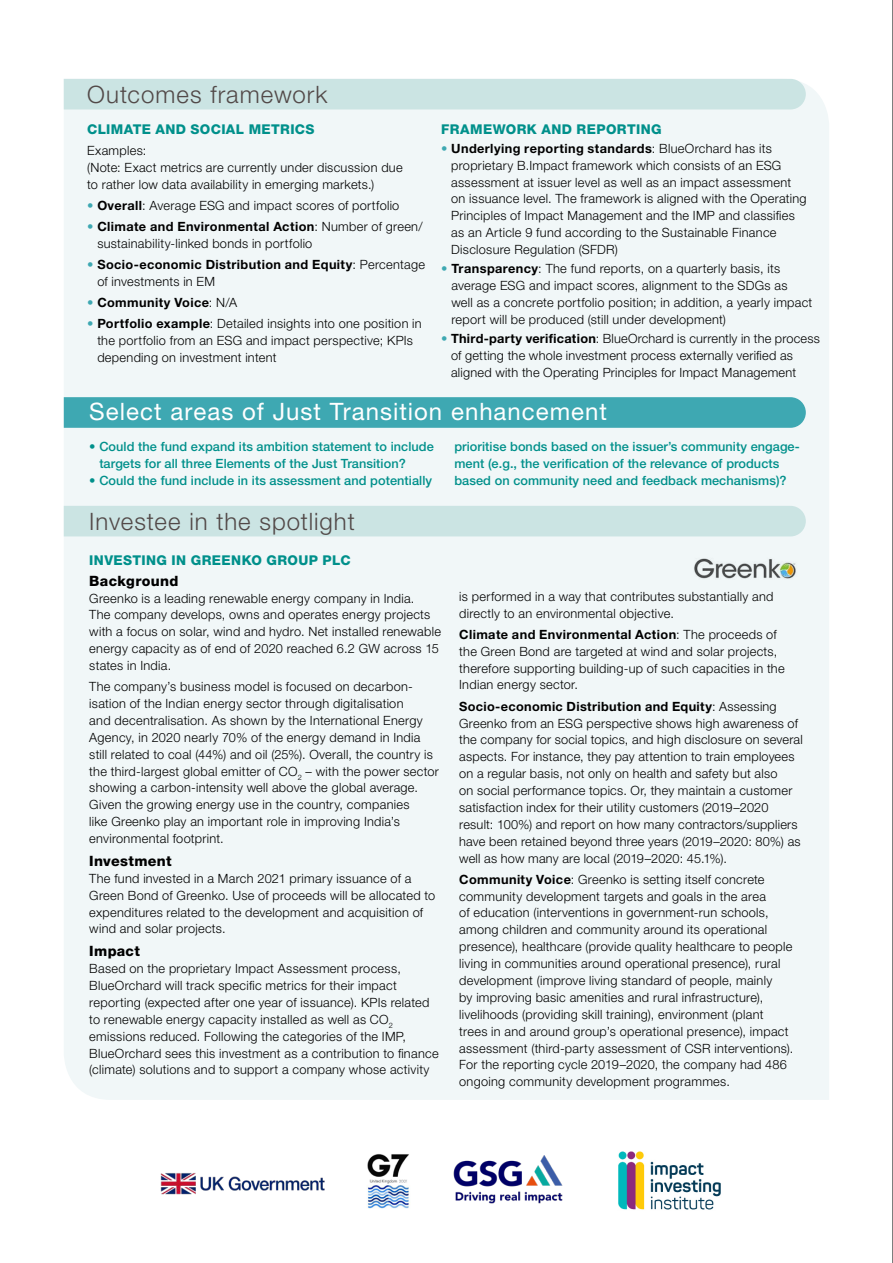
<style>
.page{position:relative;width:893px;height:1263px;background:#fff}
.page>*{position:absolute;margin:0;border:0;box-sizing:border-box;transform-origin:0 0}
.t1{font:300 24px "Helvetica Neue LT Std";letter-spacing:.04em;color:#524948}
.t2{font:24px "Helvetica Neue LT Std";letter-spacing:.04em;color:#fff}
.t3{font:800 14.25px "Helvetica Neue LT Std";letter-spacing:.025em;color:#000}
.t4{font:800 13.5px "Helvetica Neue LT Std";letter-spacing:.03em;color:#00908b}
.t5{font:300 12.75px/17px "Helvetica Neue LT Std";letter-spacing:.02em;color:#000}
.t6{font:500 12.75px/17px "Helvetica Neue LT Std";letter-spacing:.005em;color:#00908b}
.t7{font:700 12.75px/17px "Helvetica Neue LT Std";letter-spacing:.03em;color:#000}
.s1{color:#3ea8b2}
.s2{font-weight:700}
.s3{font-weight:300;color:#3ea8b2}
.s4{font-weight:300}
</style>
<div class="page">
<div style="left:64px;top:85px;width:765px;height:1015px;background:#f1f7f8"></div>
<div style="left:64px;top:397px;width:742px;height:31px;background:#3ea8b2"></div>
<hr style="left:892px;top:0;width:1px;height:1263px;background:#000">
<div style="left:64px;top:506px;width:742px;height:30px;background:#cbe4e3"></div>
<div style="left:64px;top:79px;width:742px;height:30px;background:#cbe4e3"></div>
<img style="left:693px;top:556px;width:105px;height:23px">
<img style="left:160px;top:1173px;width:165px;height:22px">
<img style="left:367px;top:1154px;width:42px;height:55px">
<img style="left:453px;top:1155px;width:110px;height:49px">
<img style="left:618px;top:1151px;width:103px;height:59px">
<h1 class="t1" style="left:87px;top:79px;width:242px">Outcomes framework</h1>
<p class="t4" style="left:87px;top:121px;width:229px">CLIMATE AND SOCIAL METRICS</p>
<p class="t5" style="left:87px;top:142px;width:317px">Examples:<br>(Note: Exact metrics are currently under discussion due to rather low data availability in emerging markets.)</p>
<p class="t5" style="left:87px;top:197px;width:314px"><span class="s1">•</span> <span class="s2">Overall</span>: Average ESG and impact scores of portfolio</p>
<p class="t5" style="left:97px;top:218px;width:327px;text-indent:-10px"><span class="s1">•</span> <span class="s2">Climate and Environmental Action</span>: Number of green/ sustainability-linked bonds in portfolio</p>
<p class="t7" style="left:97px;top:256px;width:329px;text-indent:-10px"><span class="s3">•</span> Socio-economic Distribution and Equity<span class="s4">: Percentage of investments in EM</span></p>
<p class="t7" style="left:87px;top:294px;width:152px"><span class="s3">•</span> Community Voice<span class="s4">: N/A</span></p>
<p class="t5" style="left:97px;top:315px;width:326px;text-indent:-10px"><span class="s1">•</span> <span class="s2">Portfolio example</span>: Detailed insights into one position in the portfolio from an ESG and impact perspective; KPIs depending on investment intent</p>
<p class="t4" style="left:441px;top:121px;width:222px">FRAMEWORK AND REPORTING</p>
<p class="t5" style="left:451px;top:140px;width:357px;text-indent:-10px"><span class="s1">•</span> <span class="s2">Underlying reporting standards</span>: BlueOrchard has its proprietary B.Impact framework which consists of an ESG assessment at issuer level as well as an impact assessment on issuance level. The framework is aligned with the Operating Principles of Impact Management and the IMP and classifies as an Article 9 fund according to the Sustainable Finance Disclosure Regulation (SFDR)</p>
<p class="t5" style="left:451px;top:260px;width:362px;text-indent:-10px"><span class="s1">•</span> <span class="s2">Transparency</span>: The fund reports, on a quarterly basis, its average ESG and impact scores, alignment to the SDGs as<br>well as a concrete portfolio position; in addition, a yearly impact report will be produced (still under development)</p>
<p class="t5" style="left:451px;top:329px;width:370px;text-indent:-10px"><span class="s1">•</span> <span class="s2">Third-party verification</span>: BlueOrchard is currently in the process of getting the whole investment process externally verified as aligned with the Operating Principles for Impact Management</p>
<h1 class="t2" style="left:89px;top:397px;width:519px">Select areas of Just Transition enhancement</h1>
<p class="t6" style="left:99px;top:438px;width:336px;text-indent:-10px">• Could the fund expand its ambition statement to include targets for all three Elements of the Just Transition?</p>
<p class="t6" style="left:89px;top:472px;width:344px">• Could the fund include in its assessment and potentially</p>
<p class="t6" style="left:454px;top:438px;width:347px">prioritise bonds based on the issuer’s community engage&shy;ment (e.g., the verification of the relevance of products based on community need and feedback mechanisms)?</p>
<h1 class="t1" style="left:89px;top:506px;width:267px">Investee in the spotlight</h1>
<p class="t4" style="left:89px;top:552px;width:263px">INVESTING IN GREENKO GROUP PLC</p>
<p class="t3" style="left:89px;top:572px;width:91px">Background</p>
<p class="t5" style="left:89px;top:589px;width:353px">Greenko is a leading renewable energy company in India.<br>The company develops, owns and operates energy projects with a focus on solar, wind and hydro. Net installed renewable energy capacity as of end of 2020 reached 6.2 GW across 15 states in India.</p>
<p class="t5" style="left:89px;top:678px;width:351px">The company’s business model is focused on decarbon&shy;isation of the Indian energy sector through digitalisation<br>and decentralisation. As shown by the International Energy Agency, in 2020 nearly 70% of the energy demand in India still related to coal (44%) and oil (25%). Overall, the country is the third-largest global emitter of CO<sub>2</sub> – with the power sector showing a carbon-intensity well above the global average.<br>Given the growing energy use in the country, companies<br>like Greenko play an important role in improving India’s environmental footprint.</p>
<p class="t3" style="left:89px;top:852px;width:84px">Investment</p>
<p class="t5" style="left:89px;top:869px;width:347px">The fund invested in a March 2021 primary issuance of a Green Bond of Greenko. Use of proceeds will be allocated to expenditures related to the development and acquisition of wind and solar projects.</p>
<p class="t3" style="left:89px;top:943px;width:52px">Impact</p>
<p class="t5" style="left:89px;top:960px;width:351px">Based on the proprietary Impact Assessment process, BlueOrchard will track specific metrics for their impact reporting (expected after one year of issuance). KPIs related to renewable energy capacity installed as well as CO<sub>2 </sub>emissions reduced. Following the categories of the IMP, BlueOrchard sees this investment as a contribution to finance (climate) solutions and to support a company whose activity</p>
<p class="t5" style="left:459px;top:587px;width:316px">is performed in a way that contributes substantially and directly to an environmental objective.</p>
<p class="t5" style="left:459px;top:625px;width:327px"><span class="s2">Climate and Environmental Action</span>: The proceeds of the Green Bond are targeted at wind and solar projects, therefore supporting building-up of such capacities in the Indian energy sector.</p>
<p class="t5" style="left:459px;top:697px;width:345px"><span class="s2">Socio-economic Distribution and Equity</span>: Assessing Greenko from an ESG perspective shows high awareness of the company for social topics, and high disclosure on several aspects. For instance, they pay attention to train employees on a regular basis, not only on health and safety but also<br>on social performance topics. Or, they maintain a customer satisfaction index for their utility customers (2019–2020 result: 100%) and report on how many contractors/suppliers have been retained beyond three years (2019–2020: 80%) as well as how many are local (2019–2020: 45.1%).</p>
<p class="t5" style="left:459px;top:870px;width:335px"><span class="s2">Community Voice</span>: Greenko is setting itself concrete community development targets and goals in the area<br>of education (interventions in government-run schools, among children and community around its operational presence), healthcare (provide quality healthcare to people living in communities around operational presence), rural development (improve living standard of people, mainly<br>by improving basic amenities and rural infrastructure), livelihoods (providing skill training), environment (plant trees in and around group’s operational presence), impact assessment (third-party assessment of CSR interventions).<br>For the reporting cycle 2019–2020, the company had 486 ongoing community development programmes.</p>
</div>
